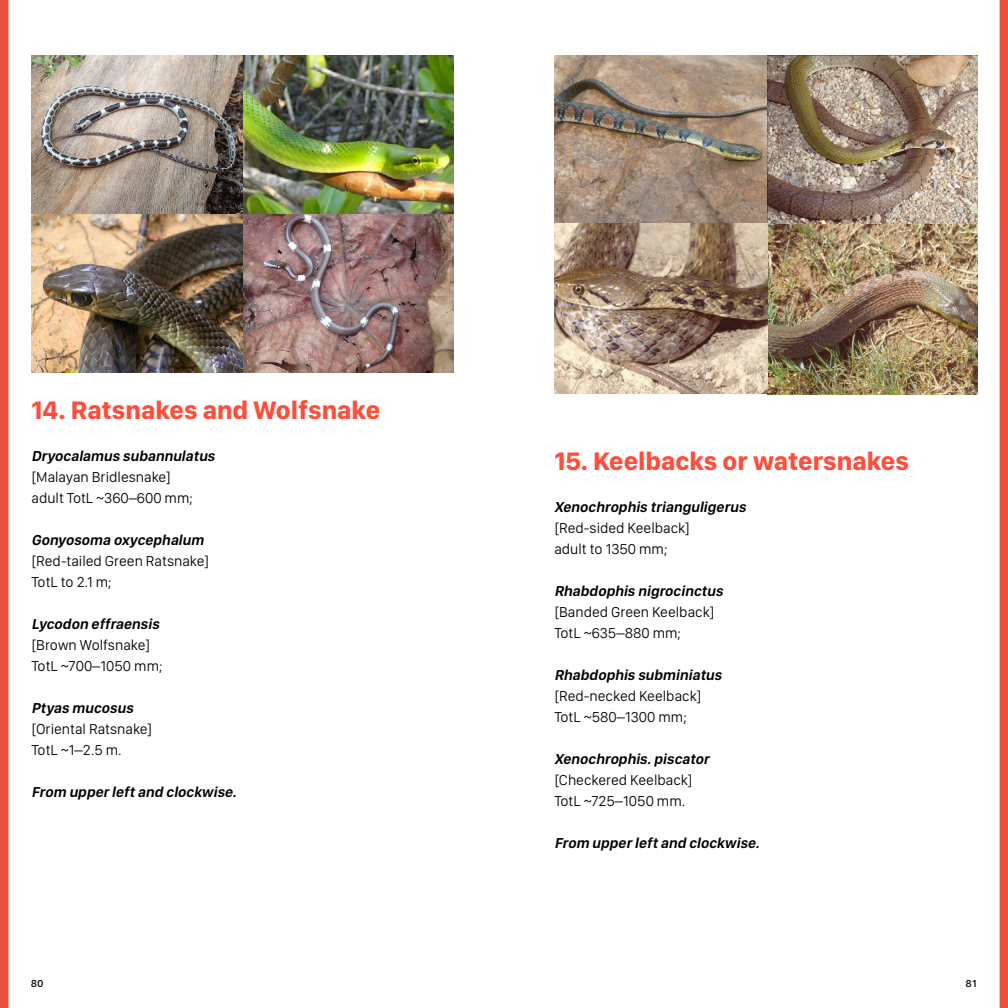
<style>
.page{position:relative;width:1008px;height:1008px;background:#fff}
.page>*{position:absolute;margin:0;border:0;box-sizing:border-box;transform-origin:0 0}
.t1{font:700 26.25px "SF Compact Display";color:#ff4e3b}
.t2{font:300 14.88px/21px "SF Compact Display";color:#000}
.t3{font:italic 600 14.88px "SF Compact Display";color:#000}
.t4{font:500 10.5px "SF Compact Text";color:#000}
</style>
<div class="page">
<img style="left:32px;top:55px;width:422px;height:317px">
<img style="left:554px;top:55px;width:424px;height:340px">
<div style="left:1000px;top:0;width:8px;height:1008px;background:#ea5040"></div>
<div style="left:0;top:0;width:9px;height:1008px;background:#ea5040"></div>
<h1 class="t1" style="left:32px;top:392px;width:350px">14. Ratsnakes and Wolfsnake</h1>
<p class="t3" style="left:32px;top:446px;width:188px">Dryocalamus subannulatus</p>
<p class="t2" style="left:32px;top:466px;width:163px">[Malayan Bridlesnake] adult TotL ~360–600 mm;</p>
<p class="t3" style="left:32px;top:530px;width:177px">Gonyosoma oxycephalum</p>
<p class="t2" style="left:32px;top:550px;width:179px">[Red-tailed Green Ratsnake]<br>TotL to 2.1 m;</p>
<p class="t3" style="left:32px;top:614px;width:133px">Lycodon effraensis</p>
<p class="t2" style="left:32px;top:634px;width:133px">[Brown Wolfsnake]<br>TotL ~700–1050 mm;</p>
<p class="t3" style="left:32px;top:698px;width:107px">Ptyas mucosus</p>
<p class="t2" style="left:32px;top:718px;width:122px">[Oriental Ratsnake]<br>TotL ~1–2.5 m.</p>
<p class="t3" style="left:32px;top:782px;width:210px">From upperleftand clockwise.</p>
<h1 class="t1" style="left:554px;top:443px;width:356px">15. Keelbacks or watersnakes</h1>
<p class="t3" style="left:554px;top:497px;width:196px">Xenochrophis trianguligerus</p>
<p class="t2" style="left:554px;top:517px;width:137px">[Red-sided Keelback] adult to 1350 mm;</p>
<p class="t3" style="left:554px;top:581px;width:173px">Rhabdophis nigrocinctus</p>
<p class="t2" style="left:554px;top:601px;width:162px">[Banded Green Keelback]<br>TotL ~635–880 mm;</p>
<p class="t3" style="left:554px;top:665px;width:172px">Rhabdophis subminiatus</p>
<p class="t2" style="left:554px;top:685px;width:149px">[Red-necked Keelback]<br>TotL ~580–1300 mm;</p>
<p class="t3" style="left:554px;top:749px;width:160px">Xenochrophis.piscator</p>
<p class="t2" style="left:554px;top:769px;width:140px">[Checkered Keelback]<br>TotL ~725–1050 mm.</p>
<p class="t3" style="left:554px;top:833px;width:210px">From upperleftand clockwise.</p>
<p class="t4" style="left:31px;top:976px;width:14px">80</p>
<p class="t4" style="left:966px;top:976px;width:13px">81</p>
</div>
